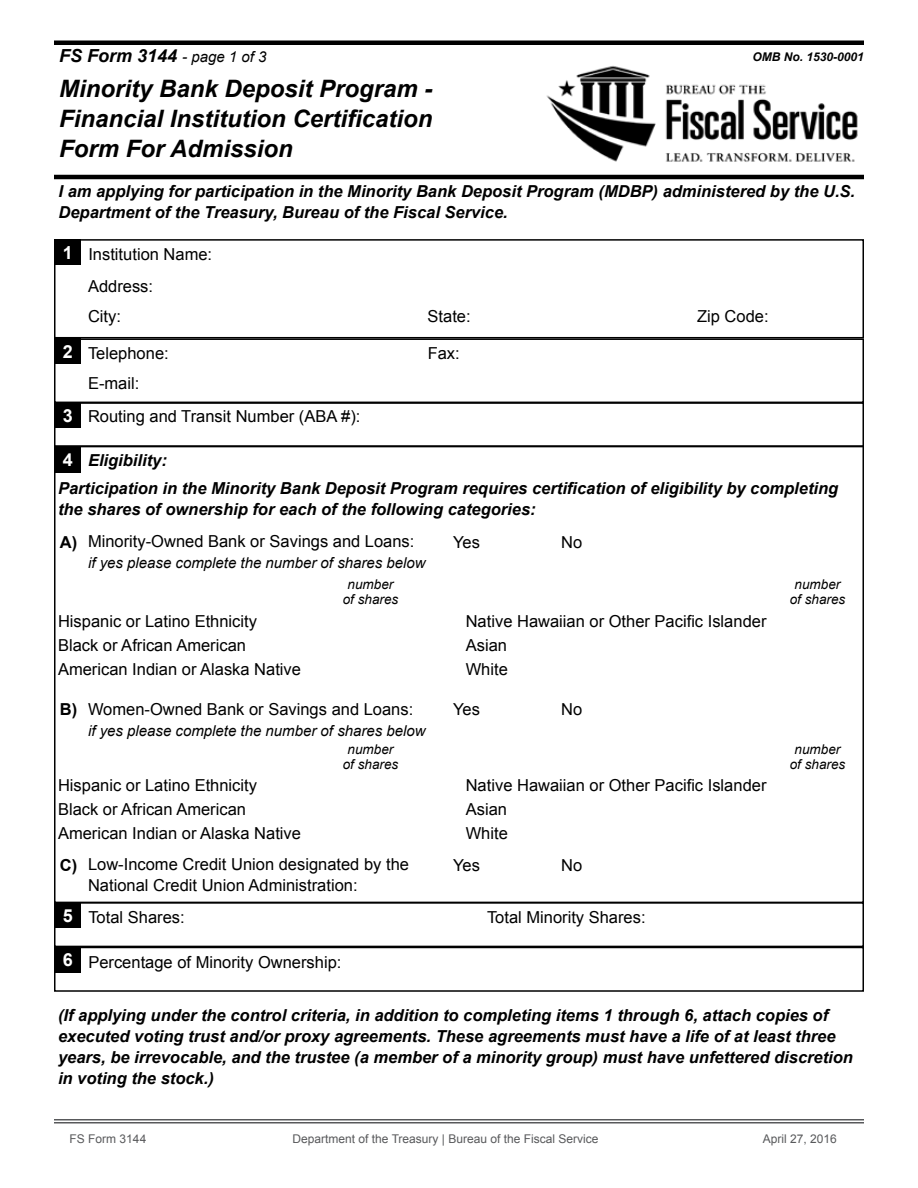
<style>
.page{position:relative;width:918px;height:1188px;background:#fff}
.page>*{position:absolute;margin:0;border:0;box-sizing:border-box;transform-origin:0 0}
.t1{font:italic 700 24px/30px "Arial";color:#000;text-align:justify}
.t2{font:italic 700 18px "Arial";color:#000}
.t3{font:700 18px "Arial";color:#fff}
.t4{font:italic 700 16.5px/21px "Arial";color:#000}
.t5{font:16.5px/21px "Arial";color:#000}
.t6{font:700 16.5px "Arial";color:#000}
.t7{font:italic 15px "Arial";color:#000}
.t8{font:italic 13.5px/15px "Arial";color:#000;text-align:center}
.t9{font:12px "Arial";color:#58595b}
.t10{font:italic 700 12px "Arial";color:#000}
.s1{font-weight:400;font-size:15px}
.s2{font-style:inherit}
</style>
<div class="page">
<div style="left:54px;top:239px;width:810px;height:99px;border:2px solid #000"></div>
<div style="left:54px;top:338px;width:810px;height:65px;border:2px solid #000"></div>
<div style="left:54px;top:402px;width:810px;height:45px;border:2px solid #000"></div>
<div style="left:54px;top:902px;width:810px;height:45px;border:2px solid #000"></div>
<div style="left:54px;top:947px;width:810px;height:45px;border:2px solid #000"></div>
<div style="left:55px;top:240px;width:26px;height:25px;background:#000"></div>
<div style="left:55px;top:339px;width:26px;height:25px;background:#000"></div>
<div style="left:55px;top:403px;width:26px;height:25px;background:#000"></div>
<div style="left:55px;top:903px;width:26px;height:25px;background:#000"></div>
<div style="left:55px;top:947px;width:26px;height:25px;background:#000"></div>
<div style="left:55px;top:447px;width:26px;height:25px;background:#000"></div>
<div style="left:54px;top:40px;width:810px;height:5px;background:#000"></div>
<hr style="left:54px;top:175px;width:810px;height:4px;background:#000">
<hr style="left:54px;top:1119px;width:810px;height:1px;background:#58595b">
<hr style="left:54px;top:1122px;width:810px;height:1px;background:#58595b">
<img style="left:546px;top:65px;width:312px;height:97px">
<p class="t2" style="left:59px;top:44px;width:209px">FS Form 3144 <span class="s1">- page 1 of 3</span></p>
<h1 class="t1" style="left:59px;top:75px;width:375px">Minority Bank Deposit Program - Financial Institution Certification Form For Admission</h1>
<p class="t10" style="left:753px;top:49px;width:113px">OMB No. 1530-0001</p>
<p class="t4" style="left:58px;top:181px;width:798px">I am applying for participation in the Minority Bank Deposit Program (MDBP) administered by the U.S.<br>Department of the Treasury, Bureau of the Fiscal Service.</p>
<p class="t3" style="left:63px;top:240px;width:12px">1</p>
<p class="t5" style="left:88px;top:244px;width:125px">Institution Name:</p>
<p class="t5" style="left:88px;top:276px;width:67px">Address:</p>
<p class="t5" style="left:88px;top:306px;width:35px">City:</p>
<p class="t5" style="left:428px;top:306px;width:45px">State:</p>
<p class="t5" style="left:697px;top:306px;width:73px">Zip Code:</p>
<p class="t5" style="left:88px;top:343px;width:82px">Telephone:</p>
<p class="t5" style="left:428px;top:343px;width:34px">Fax:</p>
<p class="t5" style="left:88px;top:367px;width:274px;line-height:33px">E-mail:<br>Routing and Transit Number (ABA #):</p>
<p class="t4" style="left:58px;top:447px;width:782px;line-height:27.3px;text-indent:30px">Eligibility:<br>Participation in the Minority Bank Deposit Program requires certification of eligibility by completing</p>
<p class="t4" style="left:58px;top:499px;width:479px">the shares of ownership for each of the following categories:</p>
<p class="t3" style="left:63px;top:340px;width:12px">2</p>
<p class="t3" style="left:63px;top:404px;width:12px">3</p>
<p class="t3" style="left:63px;top:448px;width:12px">4</p>
<p class="t6" style="left:60px;top:531px;width:19px">A)</p>
<p class="t5" style="left:88px;top:531px;width:328px">Minority-Owned Bank or Savings and Loans:</p>
<p class="t7" style="left:88px;top:553px;width:339px">if yes please complete the number of shares below</p>
<p class="t5" style="left:453px;top:532px;width:28px">Yes</p>
<p class="t5" style="left:561px;top:532px;width:23px">No</p>
<p class="t8" style="left:343px;top:577px;width:57px">number of shares</p>
<p class="t5" style="left:58px;top:611px;width:200px">Hispanic or Latino Ethnicity</p>
<p class="t5" style="left:466px;top:611px;width:302px">Native Hawaiian or Other Pacific Islander</p>
<p class="t5" style="left:58px;top:635px;width:189px">Black or African American</p>
<p class="t5" style="left:466px;top:635px;width:43px">Asian</p>
<p class="t5" style="left:58px;top:659px;width:245px">American Indian or Alaska Native</p>
<p class="t5" style="left:466px;top:659px;width:44px">White</p>
<p class="t6" style="left:60px;top:699px;width:19px">B)</p>
<p class="t5" style="left:88px;top:699px;width:327px">Women-Owned Bank or Savings and Loans:</p>
<p class="t7" style="left:88px;top:721px;width:339px">if yes please complete the number of shares below</p>
<p class="t5" style="left:453px;top:699px;width:28px">Yes</p>
<p class="t5" style="left:561px;top:699px;width:23px">No</p>
<p class="t8" style="left:343px;top:742px;width:57px">number of shares</p>
<p class="t5" style="left:58px;top:775px;width:200px">Hispanic or Latino Ethnicity</p>
<p class="t5" style="left:466px;top:775px;width:302px">Native Hawaiian or Other Pacific Islander</p>
<p class="t5" style="left:58px;top:799px;width:189px">Black or African American</p>
<p class="t5" style="left:466px;top:799px;width:43px">Asian</p>
<p class="t5" style="left:58px;top:823px;width:245px">American Indian or Alaska Native</p>
<p class="t5" style="left:466px;top:823px;width:44px">White</p>
<p class="t6" style="left:60px;top:854px;width:19px">C)</p>
<p class="t5" style="left:88px;top:854px;width:322px">Low-Income Credit Union designated by the<br>National Credit Union Administration:</p>
<p class="t5" style="left:453px;top:855px;width:28px">Yes</p>
<p class="t5" style="left:561px;top:855px;width:23px">No</p>
<p class="t3" style="left:63px;top:903px;width:12px">5</p>
<p class="t3" style="left:63px;top:948px;width:12px">6</p>
<p class="t5" style="left:88px;top:907px;width:98px">Total Shares:</p>
<p class="t5" style="left:487px;top:907px;width:160px">Total Minority Shares:</p>
<p class="t5" style="left:88px;top:952px;width:255px">Percentage of Minority Ownership:</p>
<p class="t8" style="left:790px;top:577px;width:57px">number of shares</p>
<p class="t8" style="left:790px;top:742px;width:57px">number of shares</p>
<p class="t4" style="left:58px;top:1005px;width:796px">(If applying under the control criteria, in addition to completing items 1 through 6, attach copies of executed voting trust and/or proxy agreements. These agreements must have a life of at least three years, be irrevocable, and the trustee (a member of a minority group) must have unfettered discretion in voting the stock.)</p>
<p class="t9" style="left:70px;top:1131px;width:78px">FS Form 3144</p>
<p class="t9" style="left:293px;top:1131px;width:307px">Department of the Treasury | Bureau of the Fiscal Service</p>
<p class="t9" style="left:763px;top:1131px;width:76px">April 2<span class="s2">7</span>, 2016</p>
</div>
